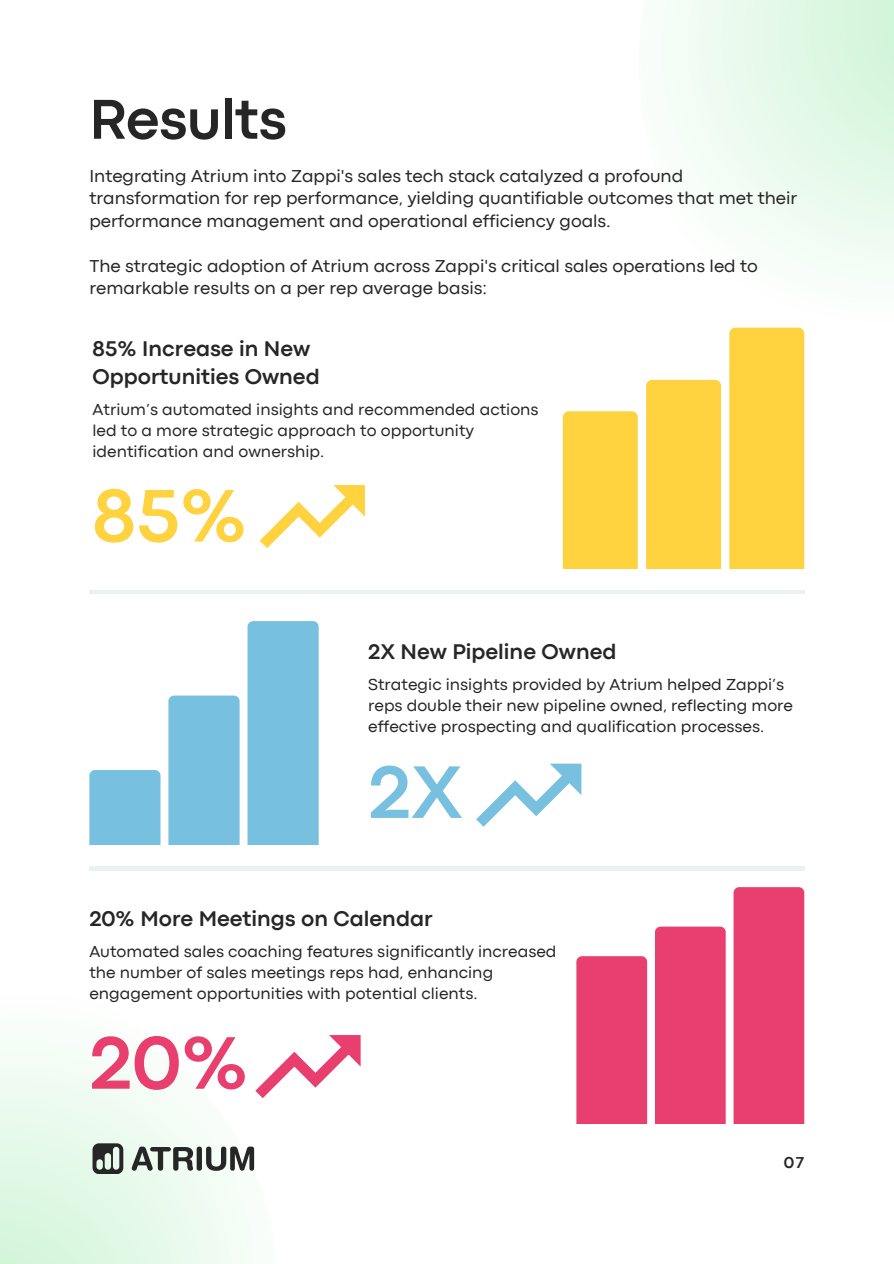
<style>
.page{position:relative;width:894px;height:1264px;background:#fff}
.page>*{position:absolute;margin:0;border:0;box-sizing:border-box;transform-origin:0 0}
.t1{font:700 77.55px "Codec Pro";color:#ffd23f}
.t2{font:700 77.55px "Codec Pro";color:#e93f6f}
.t3{font:700 77.55px "Codec Pro";color:#78c0e0}
.t4{font:700 58.5px "Codec Pro";letter-spacing:-.01em;color:#262626}
.t5{font:700 22.2px/28px "Codec Pro";color:#262626}
.t6{font:18px/22.5px "Codec Pro";color:#262626}
.t7{font:16.65px/20.7px "Codec Pro";color:#262626}
.t8{font:700 16.5px "Codec Pro";color:#262626}
</style>
<div class="page">
<svg style="left:637px;top:0;width:256px;height:511px"></svg>
<div style="left:562px;top:411px;width:75px;height:157px;background:#ffd23f"></div>
<div style="left:646px;top:380px;width:74px;height:188px;background:#ffd23f"></div>
<div style="left:729px;top:327px;width:75px;height:241px;background:#ffd23f"></div>
<svg style="left:259px;top:485px;width:106px;height:63px"></svg>
<div style="left:89px;top:770px;width:71px;height:66px;background:#78c0e0"></div>
<div style="left:168px;top:695px;width:71px;height:141px;background:#78c0e0"></div>
<div style="left:247px;top:621px;width:71px;height:215px;background:#78c0e0"></div>
<div style="left:576px;top:956px;width:71px;height:167px;background:#e93f6f"></div>
<div style="left:655px;top:926px;width:70px;height:197px;background:#e93f6f"></div>
<div style="left:733px;top:887px;width:71px;height:236px;background:#e93f6f"></div>
<svg style="left:476px;top:763px;width:105px;height:63px"></svg>
<svg style="left:0;top:836px;width:368px;height:427px"></svg>
<svg style="left:132px;top:1146px;width:61px;height:24px"></svg>
<div style="left:196px;top:1146px;width:6px;height:24px;background:#262626;border-radius:3px"></div>
<svg style="left:206px;top:1146px;width:48px;height:24px"></svg>
<svg style="left:92px;top:1143px;width:31px;height:30px"></svg>
<hr style="left:89px;top:590px;width:715px;height:4px;background:#eaf0f4">
<hr style="left:89px;top:867px;width:715px;height:3px;background:#eaf0f4">
<h3 class="t4" style="left:89px;top:98px;width:199px">Results</h3>
<p class="t6" style="left:89px;top:166px;width:709px">Integrating Atrium into Zappi's sales tech stack catalyzed a profound transformation for rep performance, yielding quantifiable outcomes that met their performance management and operational efficiency goals.</p>
<p class="t6" style="left:89px;top:256px;width:670px">The strategic adoption of Atrium across Zappi's critical sales operations led to remarkable results on a per rep average basis:</p>
<h4 class="t5" style="left:92px;top:336px;width:228px">85% Increase in New<br>Opportunities Owned</h4>
<p class="t7" style="left:92px;top:400px;width:447px">Atrium’s automated insights and recommended actions led to a more strategic approach to opportunity identification and ownership.</p>
<p class="t1" style="left:92px;top:488px;width:157px">85%</p>
<h2 class="t5" style="left:368px;top:639px;width:250px">2X New Pipeline Owned</h2>
<p class="t7" style="left:368px;top:675px;width:426px">Strategic insights provided by Atrium helped Zappi’s reps double their new pipeline owned, reflecting more effective prospecting and qualification processes.</p>
<p class="t3" style="left:368px;top:764px;width:96px">2X</p>
<h4 class="t5" style="left:89px;top:906px;width:344px">20% More Meetings on Calendar</h4>
<p class="t7" style="left:89px;top:942px;width:468px">Automated sales coaching features significantly increased the number of sales meetings reps had, enhancing engagement opportunities with potential clients.</p>
<h1 class="t2" style="left:89px;top:1035px;width:161px">20%</h1>
<p class="t8" style="left:783px;top:1157px;width:22px">07</p>
</div>
